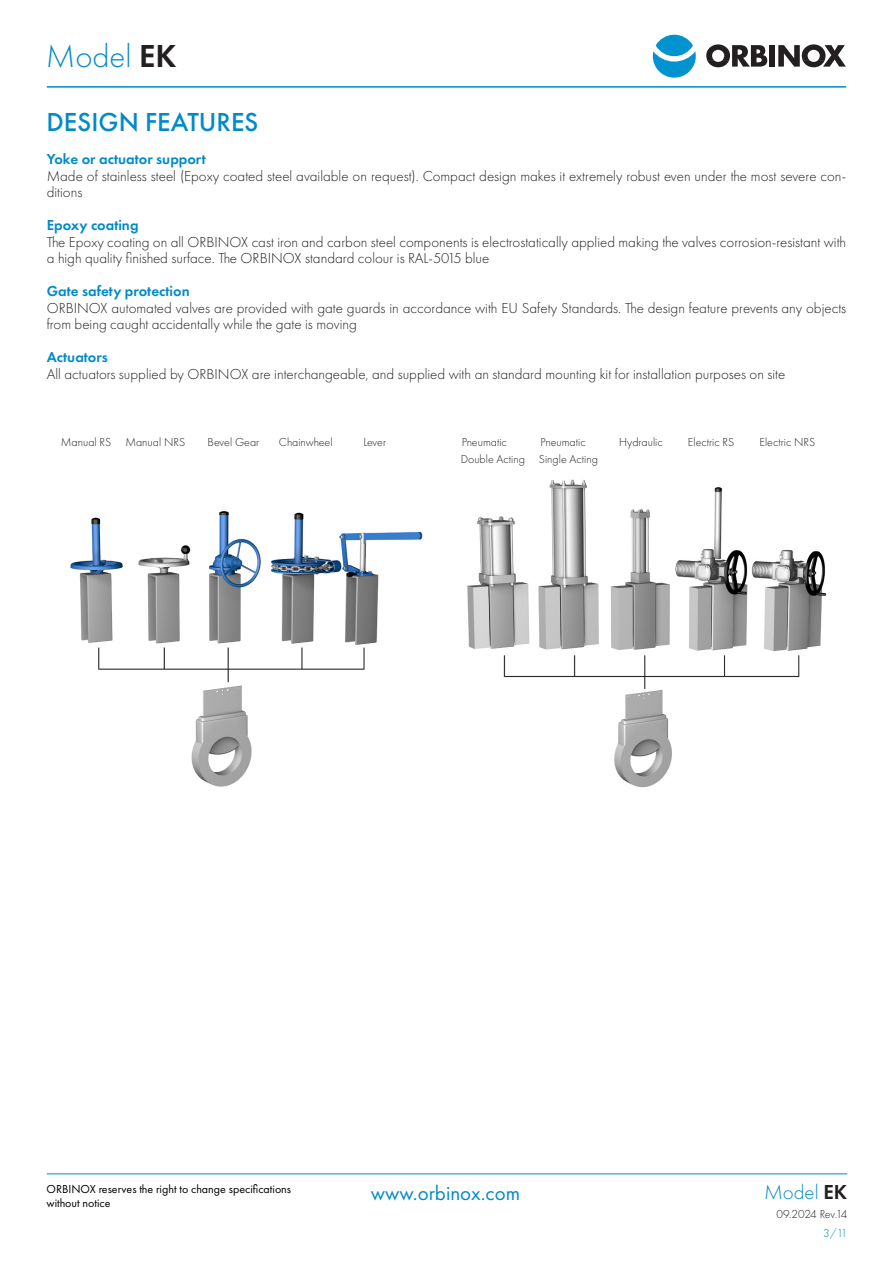
<style>
.page{position:relative;width:893px;height:1263px;background:#fff}
.page>*{position:absolute;margin:0;border:0;box-sizing:border-box;transform-origin:0 0}
.Modelo{font:300 33px "Futura PT";color:#008ac8}
.títulos_n1{font:500 27px "Futura PT";color:#008ac8}
.t1{font:21px "Futura PT";color:#008ac8}
.Modelo_folio{font:300 21px "Futura PT";color:#008ac8}
.cuerpo{font:300 15px/16.5px "Futura PT";color:#231f20}
.sub-titulos{font:600 15px "Futura PT";color:#008ac8}
.pie{font:300 12px "Futura PT";color:#231f20}
.base{font:12px "Futura PT";color:#000}
.base-2{font:300 12px "Futura PT";letter-spacing:-.04em;color:#231f20}
.base-3{font:300 12px "Futura PT";color:#008ac8}
.s1{font-weight:600;color:#231f20}
</style>
<div class="page">
<hr style="left:47px;top:1173px;width:800px;height:1px;background:#008ac8">
<hr style="left:47px;top:86px;width:799px;height:2px;background:#008ac8">
<div style="left:656px;top:35px;width:37px;height:21px;background:#0093d0;border-radius:50%"></div>
<svg style="left:653px;top:51px;width:43px;height:27px"></svg>
<svg style="left:706px;top:44px;width:61px;height:23px"></svg>
<div style="left:770px;top:45px;width:5px;height:22px;background:#231f20"></div>
<svg style="left:778px;top:44px;width:68px;height:23px"></svg>
<img style="left:70px;top:511px;width:353px;height:276px">
<img style="left:467px;top:479px;width:360px;height:309px">
<p class="Modelo" style="left:46px;top:37px;width:132px">Model <span class="s1">EK</span></p>
<p class="títulos_n1" style="left:47px;top:106px;width:213px">DESIGN FEATURES</p>
<p class="sub-titulos" style="left:47px;top:150px;width:161px">Yoke or actuator support</p>
<p class="cuerpo" style="left:47px;top:167px;width:801px">Made of stainless steel (Epoxy coated steel available on request). Compact design makes it extremely robust even under the most severe con&shy;ditions</p>
<p class="sub-titulos" style="left:47px;top:216px;width:93px">Epoxy coating</p>
<p class="cuerpo" style="left:47px;top:233px;width:801px">The Epoxy coating on all ORBINOX cast iron and carbon steel components is electrostatically applied making the valves corrosion-resistant with a high quality finished surface. The ORBINOX standard colour is RAL-5015 blue</p>
<p class="sub-titulos" style="left:47px;top:282px;width:144px">Gate safety protection</p>
<p class="cuerpo" style="left:47px;top:299px;width:801px">ORBINOX automated valves are provided with gate guards in accordance with EU Safety Standards. The design feature prevents any objects from being caught accidentally while the gate is moving</p>
<p class="sub-titulos" style="left:47px;top:348px;width:63px">Actuators</p>
<p class="cuerpo" style="left:47px;top:365px;width:740px">All actuators supplied by ORBINOX are interchangeable, and supplied with an standard mounting kit for installation purposes on site</p>
<p class="pie" style="left:61px;top:435px;width:126px">Manual RS Manual NRS</p>
<p class="pie" style="left:208px;top:435px;width:53px">Bevel Gear</p>
<p class="pie" style="left:279px;top:435px;width:55px">Chainwheel</p>
<p class="pie" style="left:363px;top:435px;width:24px">Lever</p>
<p class="pie" style="left:462px;top:435px;width:47px">Pneumatic</p>
<p class="pie" style="left:540px;top:435px;width:47px">Pneumatic</p>
<p class="pie" style="left:619px;top:435px;width:45px">Hydraulic</p>
<p class="pie" style="left:688px;top:435px;width:48px">Electric RS</p>
<p class="pie" style="left:759px;top:435px;width:57px">Electric NRS</p>
<p class="pie" style="left:461px;top:452px;width:139px">Double Acting Single Acting</p>
<p class="base" style="left:47px;top:1182px;width:246px">ORBINOX reserves the right to change specifications</p>
<h3 class="t1" style="left:371px;top:1180px;width:151px">www.orbinox.com</h3>
<p class="base" style="left:47px;top:1196px;width:65px">without notice</p>
<p class="Modelo_folio" style="left:764px;top:1180px;width:85px">Model <span class="s1">EK</span></p>
<p class="base-2" style="left:776px;top:1207px;width:72px">09.2024 Rev.14</p>
<p class="base-3" style="left:823px;top:1226px;width:26px">3/11</p>
</div>
